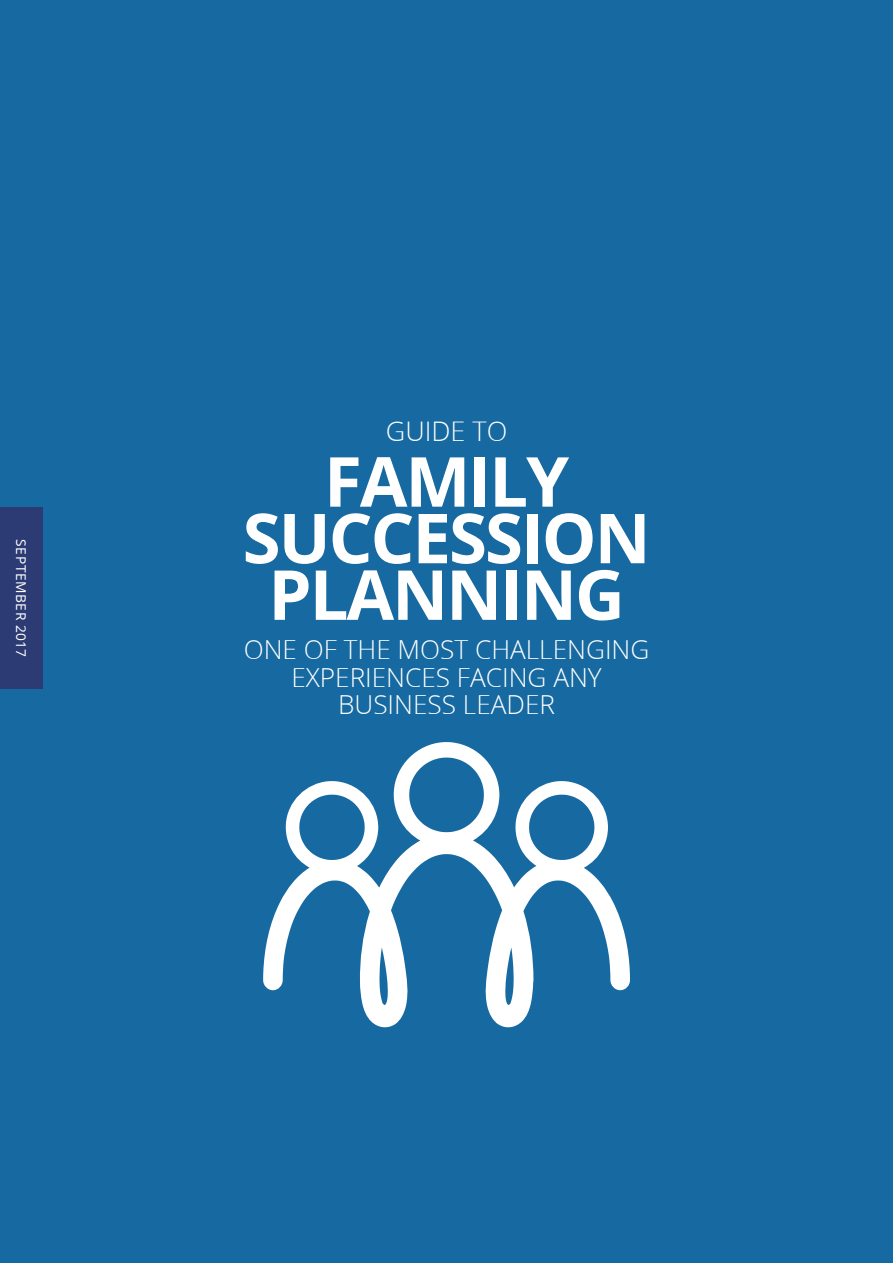
<style>
.page{position:relative;width:893px;height:1263px;background:#176aa1}
.page>*{position:absolute;margin:0;border:0;box-sizing:border-box;transform-origin:0 0}
.t1{font:700 69px/56.6px "Open Sans";letter-spacing:-.03em;color:#fff;text-align:center}
.t2{font:300 27px "Open Sans";color:#fff}
.t3{font:300 26.25px/27.6px "Open Sans";color:#fff;text-align:center}
.t4{font:13.5px "Open Sans";letter-spacing:.04em;color:#fff}
</style>
<div class="page">
<div style="left:0;top:507px;width:43px;height:182px;background:#2d3b74"></div>
<svg style="left:263px;top:742px;width:367px;height:286px"></svg>
<p class="t4" style="left:29px;top:539px;width:119px;rotate:90deg">SEPTEMBER 2017</p>
<p class="t2" style="left:386px;top:416px;width:123px">GUIDE TO</p>
<h1 class="t1" style="left:243px;top:454px;width:409px">FAMILY<br>SUCCESSION<br>PLANNING</h1>
<p class="t3" style="left:244px;top:636px;width:407px">ONE OF THE MOST CHALLENGING<br>EXPERIENCES FACING ANY<br>BUSINESS LEADER</p>
</div>
